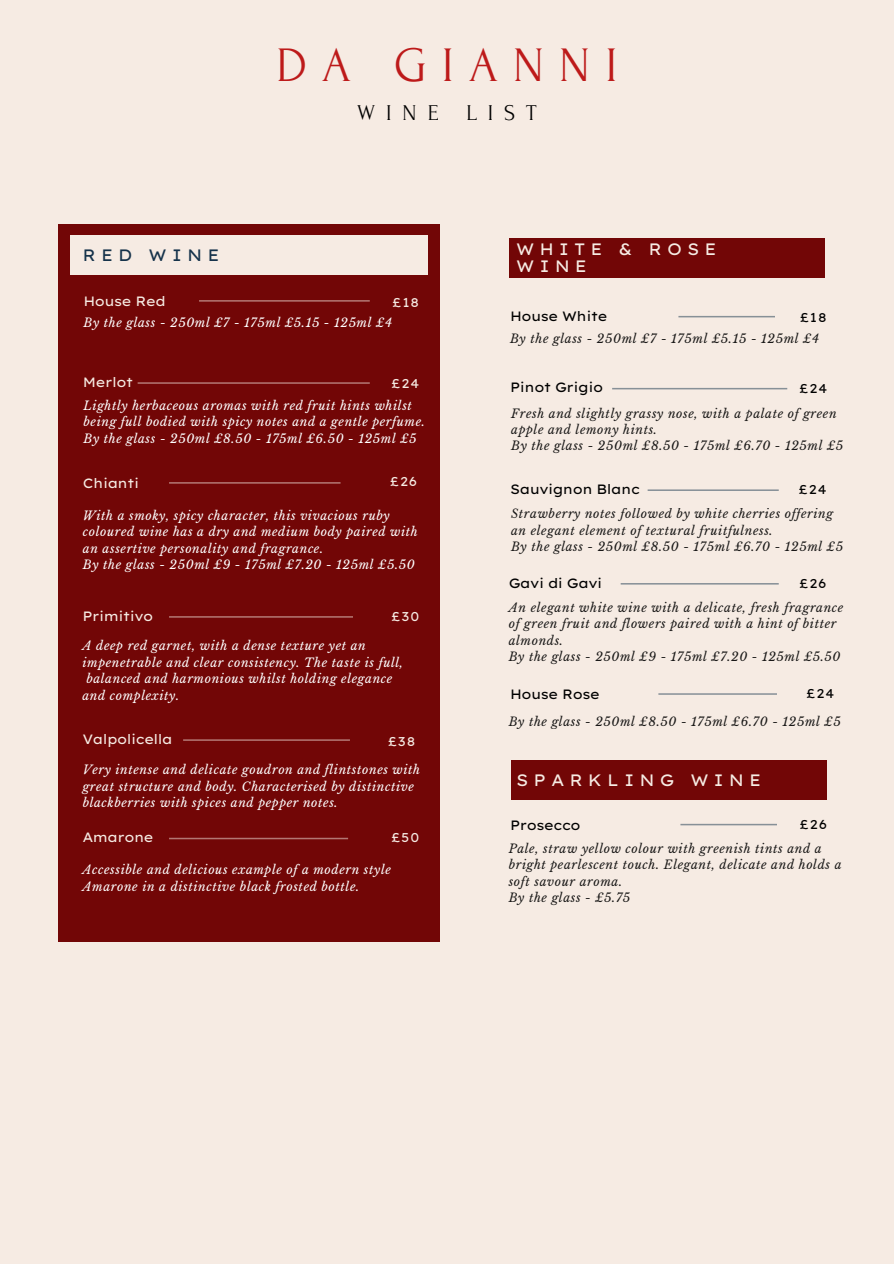
<style>
.page{position:relative;width:894px;height:1264px;background:#fff}
.page>*{position:absolute;margin:0;border:0;box-sizing:border-box;transform-origin:0 0}
.t1{font:49.5px "Forum";letter-spacing:.305em;color:#bd1a1a}
.t2{font:22.5px "Forum";letter-spacing:.485em;color:#000}
.t3{font:16.5px/16.5px "Lexend Exa";letter-spacing:.3em;color:#f6ebe3}
.t4{font:16.5px "Lexend Exa";letter-spacing:.3em;color:#16334b}
.t5{font:13.5px "Lexend Exa";letter-spacing:-.04em;color:#000}
.t6{font:13.5px "Lexend Exa";letter-spacing:-.04em;color:#f6ebe3}
.t7{font:12.75px "Lexend Exa";letter-spacing:.06em;color:#f6ebe3}
.t8{font:12.75px "Lexend Exa";letter-spacing:.06em;color:#000}
.t9{font:italic 12.15px/16.5px "Libre Baskerville";letter-spacing:.05em;color:#fff}
.t10{font:italic 12.15px/16.5px "Libre Baskerville";letter-spacing:.05em;color:#000}
</style>
<div class="page">
<div style="left:0;top:0;width:893px;height:1263px;background:#f6ebe3"></div>
<div style="left:58px;top:224px;width:381px;height:717px;background:#720606"></div>
<div style="left:70px;top:236px;width:357px;height:39px;background:#f6ebe3"></div>
<svg style="left:199px;top:300px;width:170px;height:1px"></svg>
<svg style="left:138px;top:382px;width:231px;height:2px"></svg>
<svg style="left:169px;top:482px;width:171px;height:1px"></svg>
<svg style="left:169px;top:616px;width:184px;height:1px"></svg>
<svg style="left:183px;top:739px;width:167px;height:2px"></svg>
<svg style="left:169px;top:837px;width:179px;height:2px"></svg>
<div style="left:508px;top:239px;width:316px;height:39px;background:#720606"></div>
<svg style="left:678px;top:316px;width:97px;height:1px"></svg>
<svg style="left:612px;top:388px;width:175px;height:1px"></svg>
<svg style="left:647px;top:489px;width:131px;height:2px"></svg>
<svg style="left:620px;top:583px;width:158px;height:1px"></svg>
<svg style="left:658px;top:693px;width:118px;height:1px"></svg>
<svg style="left:680px;top:823px;width:97px;height:2px"></svg>
<div style="left:511px;top:760px;width:315px;height:40px;background:#720606"></div>
<p class="t1" style="left:276px;top:39px;width:342px">DA GIANNI</p>
<p class="t2" style="left:357px;top:101px;width:181px">WINE LIST</p>
<p class="t4" style="left:83px;top:244px;width:138px">RED WINE</p>
<p class="t6" style="left:83px;top:292px;width:84px">House Red</p>
<p class="t7" style="left:392px;top:294px;width:28px">£18</p>
<p class="t9" style="left:83px;top:314px;width:310px">By the glass - 250ml £7 - 175ml £5.15 - 125ml £4</p>
<p class="t6" style="left:83px;top:373px;width:52px">Merlot</p>
<p class="t7" style="left:391px;top:375px;width:29px">£24</p>
<p class="t9" style="left:83px;top:397px;width:343px">Lightly herbaceous aromas with red fruit hints whilst being full bodied with spicy notes and a gentle perfume.</p>
<p class="t9" style="left:83px;top:430px;width:334px">By the glass - 250ml £8.50 - 175ml £6.50 - 125ml £5</p>
<p class="t6" style="left:83px;top:475px;width:58px">Chianti</p>
<p class="t7" style="left:389px;top:473px;width:29px">£26</p>
<p class="t9" style="left:83px;top:507px;width:336px">With a smoky, spicy character, this vivacious ruby coloured wine has a dry and medium body paired with an assertive personality and fragrance.</p>
<p class="t9" style="left:83px;top:556px;width:333px">By the glass - 250ml £9 - 175ml £7.20 - 125ml £5.50</p>
<p class="t6" style="left:82px;top:607px;width:72px">Primitivo</p>
<p class="t7" style="left:391px;top:608px;width:29px">£30</p>
<p class="t9" style="left:82px;top:637px;width:285px">A deep red garnet, with a dense texture yet an</p>
<p class="t9" style="left:82px;top:654px;width:322px">impenetrable and clear consistency. The taste is full,</p>
<p class="t9" style="left:86px;top:670px;width:307px">balanced and harmonious whilst holding elegance</p>
<p class="t9" style="left:82px;top:687px;width:98px">and complexity.</p>
<p class="t6" style="left:82px;top:730px;width:92px">Valpolicella</p>
<p class="t7" style="left:387px;top:732px;width:29px">£38</p>
<p class="t9" style="left:83px;top:761px;width:339px">Very intense and delicate goudron and flintstones with great structure and body. Characterised by distinctive blackberries with spices and pepper notes.</p>
<p class="t6" style="left:82px;top:828px;width:73px">Amarone</p>
<p class="t7" style="left:391px;top:828px;width:30px">£50</p>
<p class="t9" style="left:82px;top:861px;width:310px">Accessible and delicious example of a modern style<br>Amarone in a distinctive black frosted bottle.</p>
<p class="t3" style="left:516px;top:241px;width:202px">WHITE &amp; ROSE<br>WINE</p>
<p class="t5" style="left:510px;top:308px;width:99px">House White</p>
<p class="t8" style="left:799px;top:309px;width:28px">£18</p>
<p class="t10" style="left:510px;top:330px;width:310px">By the glass - 250ml £7 - 175ml £5.15 - 125ml £4</p>
<p class="t5" style="left:510px;top:379px;width:94px">Pinot Grigio</p>
<p class="t8" style="left:799px;top:380px;width:29px">£24</p>
<p class="t10" style="left:511px;top:405px;width:333px">Fresh and slightly grassy nose, with a palate of green apple and lemony hints.<br>By the glass - 250ml £8.50 - 175ml £6.70 - 125ml £5</p>
<p class="t5" style="left:510px;top:480px;width:131px">Sauvignon Blanc</p>
<p class="t8" style="left:798px;top:481px;width:29px">£24</p>
<p class="t10" style="left:511px;top:506px;width:333px">Strawberry notes followed by white cherries offering an elegant element of textural fruitfulness.<br>By the glass - 250ml £8.50 - 175ml £6.70 - 125ml £5</p>
<p class="t5" style="left:508px;top:574px;width:95px">Gavi di Gavi</p>
<p class="t8" style="left:798px;top:575px;width:29px">£26</p>
<p class="t10" style="left:508px;top:599px;width:336px">An elegant white wine with a delicate, fresh fragrance of green fruit and flowers paired with a hint of bitter almonds.<br>By the glass - 250ml £9 - 175ml £7.20 - 125ml £5.50</p>
<p class="t5" style="left:510px;top:686px;width:91px">House Rose</p>
<p class="t8" style="left:805px;top:685px;width:29px">£24</p>
<p class="t10" style="left:508px;top:713px;width:333px">By the glass - 250ml £8.50 - 175ml £6.70 - 125ml £5</p>
<p class="t3" style="left:516px;top:771px;width:247px">SPARKLING WINE</p>
<p class="t5" style="left:510px;top:816px;width:72px">Prosecco</p>
<p class="t8" style="left:799px;top:816px;width:29px">£26</p>
<p class="t10" style="left:508px;top:840px;width:334px">Pale, straw yellow colour with greenish tints and a bright pearlescent touch. Elegant, delicate and holds a soft savour aroma.<br>By the glass - £5.75</p>
</div>
